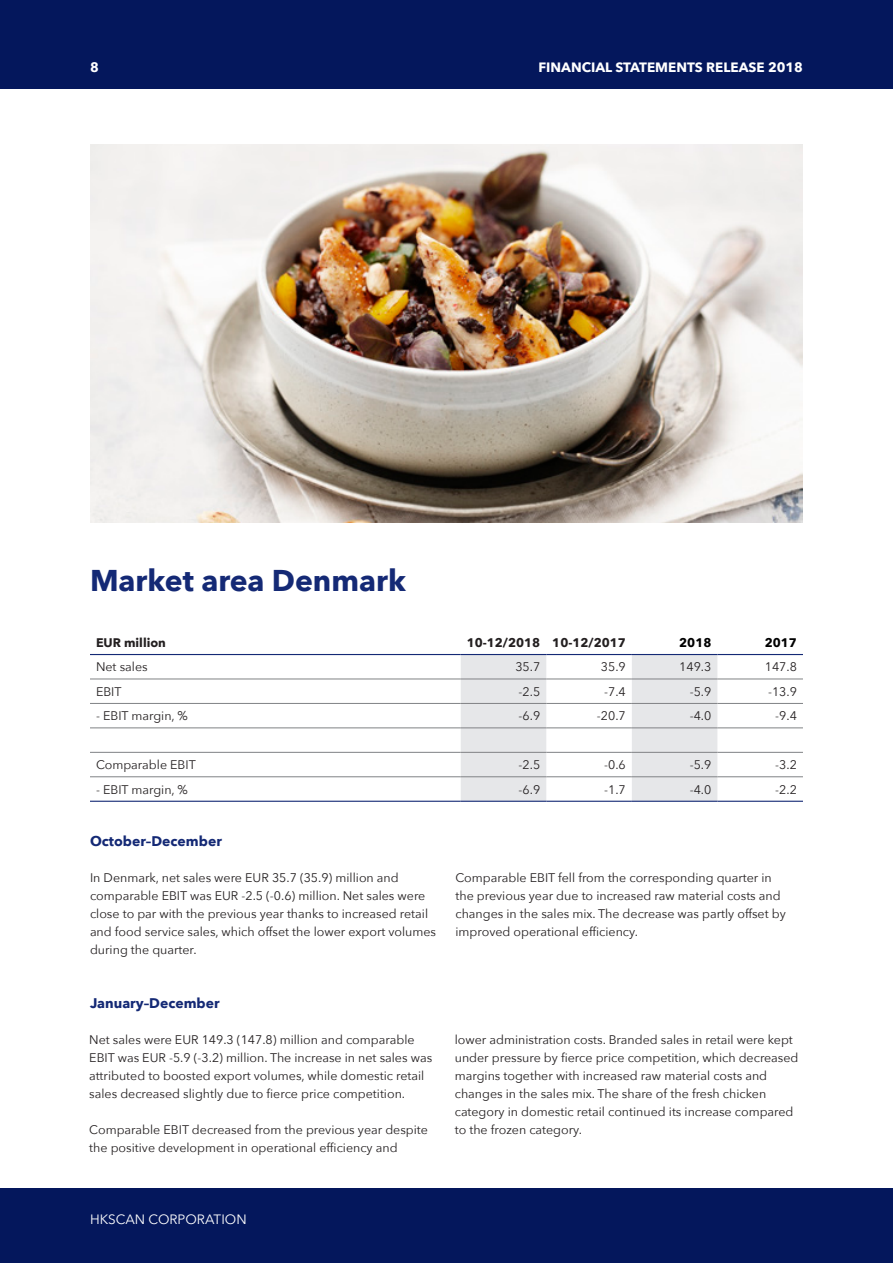
<style>
.page{position:relative;width:893px;height:1263px;background:#fff}
.page>*{position:absolute;margin:0;border:0;box-sizing:border-box;transform-origin:0 0}
.otsikko_20{font:700 30px "Avenir Next";color:#142975}
.otsikko_9{font:700 13.95px "Avenir Next";color:#142975}
.t1{font:700 13.5px "Avenir Next";color:#fff}
.t2{font:13.5px "Avenir Next";color:#fff}
.leipis{font:12.45px/18px "Avenir Next";color:#231f20}
.leipis_taulukko_oik{font:12.45px "Avenir Next";color:#231f20}
.leipis_taulukko{font:12.45px "Avenir Next";color:#231f20}
.leipis_taulukko_oik-2{font:700 12.45px "Avenir Next";color:#231f20}
.leipis_taulukko-2{font:700 12.45px "Avenir Next";color:#231f20}
.leipis_taulukko_oik-3{font:700 12.45px "Avenir Next";color:#000}
</style>
<div class="page">
<div style="left:0;top:0;width:893px;height:89px;background:#04175c"></div>
<div style="left:0;top:1188px;width:893px;height:75px;background:#04175c"></div>
<img style="left:90px;top:144px;width:712px;height:378px">
<svg style="left:461px;top:655px;width:256px;height:146px"></svg>
<hr style="left:90px;top:679px;width:371px;height:1px;background:#808285">
<hr style="left:461px;top:679px;width:85px;height:1px;background:#808285">
<hr style="left:546px;top:679px;width:86px;height:1px;background:#808285">
<hr style="left:632px;top:679px;width:85px;height:1px;background:#808285">
<hr style="left:717px;top:679px;width:86px;height:1px;background:#808285">
<hr style="left:90px;top:703px;width:371px;height:1px;background:#808285">
<hr style="left:461px;top:703px;width:85px;height:1px;background:#808285">
<hr style="left:546px;top:703px;width:86px;height:1px;background:#808285">
<hr style="left:632px;top:703px;width:85px;height:1px;background:#808285">
<hr style="left:717px;top:703px;width:86px;height:1px;background:#808285">
<hr style="left:90px;top:728px;width:371px;height:1px;background:#808285">
<hr style="left:461px;top:728px;width:85px;height:1px;background:#808285">
<hr style="left:546px;top:728px;width:86px;height:1px;background:#808285">
<hr style="left:632px;top:728px;width:85px;height:1px;background:#808285">
<hr style="left:717px;top:728px;width:86px;height:1px;background:#808285">
<hr style="left:90px;top:752px;width:371px;height:1px;background:#808285">
<hr style="left:461px;top:752px;width:85px;height:1px;background:#808285">
<hr style="left:546px;top:752px;width:86px;height:1px;background:#808285">
<hr style="left:632px;top:752px;width:85px;height:1px;background:#808285">
<hr style="left:717px;top:752px;width:86px;height:1px;background:#808285">
<hr style="left:90px;top:776px;width:371px;height:1px;background:#808285">
<hr style="left:461px;top:776px;width:85px;height:1px;background:#808285">
<hr style="left:546px;top:776px;width:86px;height:1px;background:#808285">
<hr style="left:632px;top:776px;width:85px;height:1px;background:#808285">
<hr style="left:717px;top:776px;width:86px;height:1px;background:#808285">
<hr style="left:90px;top:654px;width:371px;height:1px;background:#142975">
<hr style="left:461px;top:654px;width:85px;height:1px;background:#142975">
<hr style="left:546px;top:654px;width:86px;height:1px;background:#142975">
<hr style="left:632px;top:654px;width:85px;height:1px;background:#142975">
<hr style="left:717px;top:654px;width:86px;height:1px;background:#142975">
<hr style="left:90px;top:801px;width:371px;height:1px;background:#142975">
<hr style="left:461px;top:801px;width:85px;height:1px;background:#142975">
<hr style="left:546px;top:801px;width:86px;height:1px;background:#142975">
<hr style="left:632px;top:801px;width:85px;height:1px;background:#142975">
<hr style="left:717px;top:801px;width:86px;height:1px;background:#142975">
<p class="t1" style="left:90px;top:56px;width:10px">8</p>
<p class="t1" style="left:538px;top:56px;width:266px">FINANCIAL STATEMENTS RELEASE 2018</p>
<p class="otsikko_20" style="left:90px;top:555px;width:317px">Market area Denmark</p>
<p class="leipis_taulukko-2" style="left:96px;top:632px;width:71px">EUR million</p>
<p class="leipis_taulukko_oik-2" style="left:467px;top:632px;width:75px">10-12/2018</p>
<p class="leipis_taulukko_oik-2" style="left:552px;top:632px;width:75px">10-12/2017</p>
<p class="leipis_taulukko_oik-3" style="left:679px;top:632px;width:34px">2018</p>
<p class="leipis_taulukko_oik-3" style="left:765px;top:632px;width:34px">2017</p>
<p class="leipis_taulukko" style="left:96px;top:657px;width:53px">Net sales</p>
<p class="leipis_taulukko_oik" style="left:515px;top:657px;width:26px">35.7</p>
<p class="leipis_taulukko_oik" style="left:601px;top:657px;width:26px">35.9</p>
<p class="leipis_taulukko_oik" style="left:679px;top:657px;width:34px">149.3</p>
<p class="leipis_taulukko_oik" style="left:765px;top:657px;width:34px">147.8</p>
<p class="leipis_taulukko" style="left:96px;top:681px;width:27px">EBIT</p>
<p class="leipis_taulukko_oik" style="left:519px;top:681px;width:23px">-2.5</p>
<p class="leipis_taulukko_oik" style="left:604px;top:681px;width:23px">-7.4</p>
<p class="leipis_taulukko_oik" style="left:690px;top:681px;width:23px">-5.9</p>
<p class="leipis_taulukko_oik" style="left:768px;top:681px;width:30px">-13.9</p>
<p class="leipis_taulukko" style="left:96px;top:705px;width:93px">- EBIT margin, %</p>
<p class="leipis_taulukko_oik" style="left:519px;top:705px;width:23px">-6.9</p>
<p class="leipis_taulukko_oik" style="left:597px;top:705px;width:30px">-20.7</p>
<p class="leipis_taulukko_oik" style="left:690px;top:705px;width:23px">-4.0</p>
<p class="leipis_taulukko_oik" style="left:775px;top:705px;width:23px">-9.4</p>
<p class="leipis_taulukko" style="left:96px;top:754px;width:101px">Comparable EBIT</p>
<p class="leipis_taulukko_oik" style="left:519px;top:754px;width:23px">-2.5</p>
<p class="leipis_taulukko_oik" style="left:604px;top:754px;width:23px">-0.6</p>
<p class="leipis_taulukko_oik" style="left:690px;top:754px;width:23px">-5.9</p>
<p class="leipis_taulukko_oik" style="left:775px;top:754px;width:23px">-3.2</p>
<p class="leipis_taulukko" style="left:96px;top:779px;width:93px">- EBIT margin, %</p>
<p class="leipis_taulukko_oik" style="left:519px;top:779px;width:23px">-6.9</p>
<p class="leipis_taulukko_oik" style="left:604px;top:779px;width:23px">-1.7</p>
<p class="leipis_taulukko_oik" style="left:690px;top:779px;width:23px">-4.0</p>
<p class="leipis_taulukko_oik" style="left:775px;top:779px;width:23px">-2.2</p>
<p class="otsikko_9" style="left:90px;top:829px;width:133px">October–December</p>
<p class="leipis" style="left:90px;top:868px;width:348px">In Denmark, net sales were EUR 35.7 (35.9) million and comparable EBIT was EUR -2.5 (-0.6) million. Net sales were close to par with the previous year thanks to increased retail and food service sales, which offset the lower export volumes during the quarter.</p>
<p class="leipis" style="left:455px;top:868px;width:332px">Comparable EBIT fell from the corresponding quarter in the previous year due to increased raw material costs and changes in the sales mix. The decrease was partly offset by improved operational efficiency.</p>
<p class="otsikko_9" style="left:90px;top:991px;width:131px">January–December</p>
<p class="leipis" style="left:89px;top:1030px;width:344px">Net sales were EUR 149.3 (147.8) million and comparable EBIT was EUR -5.9 (-3.2) million. The increase in net sales was attributed to boosted export volumes, while domestic retail sales decreased slightly due to fierce price competition.</p>
<p class="leipis" style="left:89px;top:1120px;width:340px">Comparable EBIT decreased from the previous year despite the positive development in operational efficiency and</p>
<p class="leipis" style="left:455px;top:1030px;width:345px">lower administration costs. Branded sales in retail were kept under pressure by fierce price competition, which decreased margins together with increased raw material costs and changes in the sales mix. The share of the fresh chicken category in domestic retail continued its increase compared to the frozen category.</p>
<p class="t2" style="left:90px;top:1208px;width:158px">HKSCAN CORPORATION</p>
</div>
